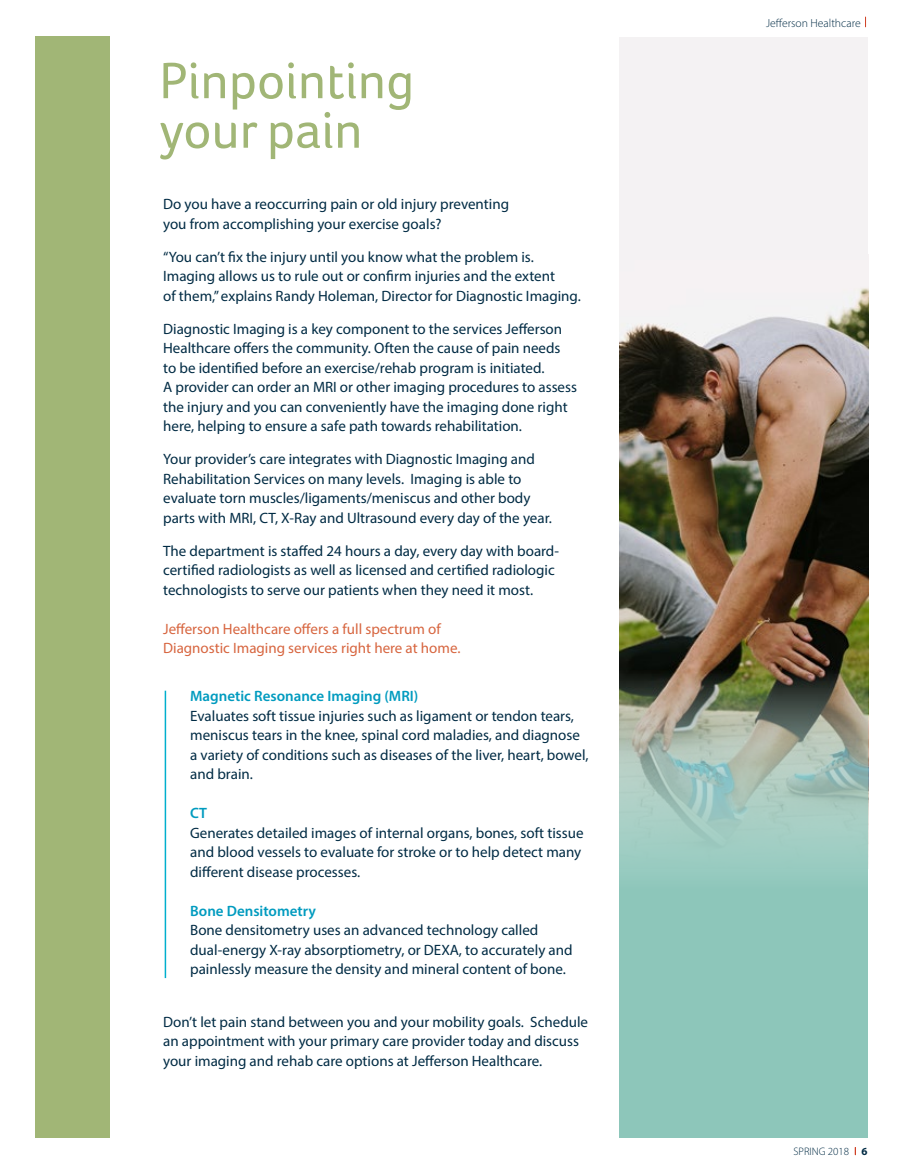
<style>
.page{position:relative;width:905px;height:1175px;background:#fff}
.page>*{position:absolute;margin:0;border:0;box-sizing:border-box;transform-origin:0 0}
.t1{font:52.5px/49.5px "Foco";color:#a1b676}
.t2{font:15px/19.5px "Myriad Pro";color:#002b44}
.t3{font:15px/19.5px "Myriad Pro";color:#d7653f}
.t4{font:600 15px "Myriad Pro";color:#009bbf}
.t5{font:300 11.7px "Myriad Pro";color:#002b44}
.t6{font:300 10.95px "Myriad Pro";color:#002b44}
.s1{font-weight:700}
</style>
<div class="page">
<div style="left:35px;top:36px;width:83px;height:1101px;background:#a1b676"></div>
<div style="left:110px;top:0;width:509px;height:1174px;background:#fff"></div>
<hr style="left:165px;top:690px;width:1px;height:288px;background:#00afcd">
<img style="left:619px;top:259px;width:249px;height:405px">
<div style="left:619px;top:37px;width:249px;height:222px;background:#f4f2f3"></div>
<svg style="left:619px;top:664px;width:249px;height:474px;background:#90b9ac"></svg>
<h1 class="t1" style="left:159px;top:55px;width:256px">Pinpointing your pain</h1>
<p class="t2" style="left:163px;top:194px;width:347px">Do you have a reoccurring pain or old injury preventing you from accomplishing your exercise goals?</p>
<p class="t2" style="left:163px;top:246px;width:419px">“You can’t fix the injury until you know what the problem is.<br>Imaging allows us to rule out or confirm injuries and the extent<br>of them,” explains Randy Holeman, Director for Diagnostic Imaging.</p>
<p class="t2" style="left:163px;top:318px;width:415px">Diagnostic Imaging is a key component to the services Jefferson Healthcare offers the community. Often the cause of pain needs to be identified before an exercise/rehab program is initiated.<br>A provider can order an MRI or other imaging procedures to assess the injury and you can conveniently have the imaging done right here, helping to ensure a safe path towards rehabilitation.</p>
<p class="t2" style="left:163px;top:449px;width:390px">Your provider’s care integrates with Diagnostic Imaging and Rehabilitation Services on many levels. Imaging is able to evaluate torn muscles/ligaments/meniscus and other body parts with MRI, CT, X-Ray and Ultrasound every day of the year.</p>
<p class="t2" style="left:163px;top:540px;width:397px">The department is staffed 24 hours a day, every day with board&shy;certified radiologists as well as licensed and certified radiologic technologists to serve our patients when they need it most.</p>
<p class="t3" style="left:163px;top:618px;width:299px">Jefferson Healthcare offers a full spectrum of<br>Diagnostic Imaging services right here at home.</p>
<p class="t4" style="left:190px;top:686px;width:230px">Magnetic Resonance Imaging (MRI)</p>
<p class="t2" style="left:190px;top:705px;width:400px">Evaluates soft tissue injuries such as ligament or tendon tears, meniscus tears in the knee, spinal cord maladies, and diagnose a variety of conditions such as diseases of the liver, heart, bowel, and brain.</p>
<p class="t4" style="left:190px;top:803px;width:18px">CT</p>
<p class="t2" style="left:190px;top:822px;width:395px">Generates detailed images of internal organs, bones, soft tissue and blood vessels to evaluate for stroke or to help detect many different disease processes.</p>
<p class="t4" style="left:190px;top:901px;width:127px">Bone Densitometry</p>
<p class="t2" style="left:190px;top:920px;width:384px">Bone densitometry uses an advanced technology called dual-energy X-ray absorptiometry, or DEXA, to accurately and painlessly measure the density and mineral content of bone.</p>
<p class="t2" style="left:163px;top:1011px;width:426px">Don’t let pain stand between you and your mobility goals. Schedule an appointment with your primary care provider today and discuss your imaging and rehab care options at Jefferson Healthcare.</p>
<p class="t5" style="left:766px;top:16px;width:96px">Jefferson Healthcare</p>
<p class="t6" style="left:793px;top:1144px;width:76px">SPRING 2018 <span class="s1">6</span></p>
</div>
